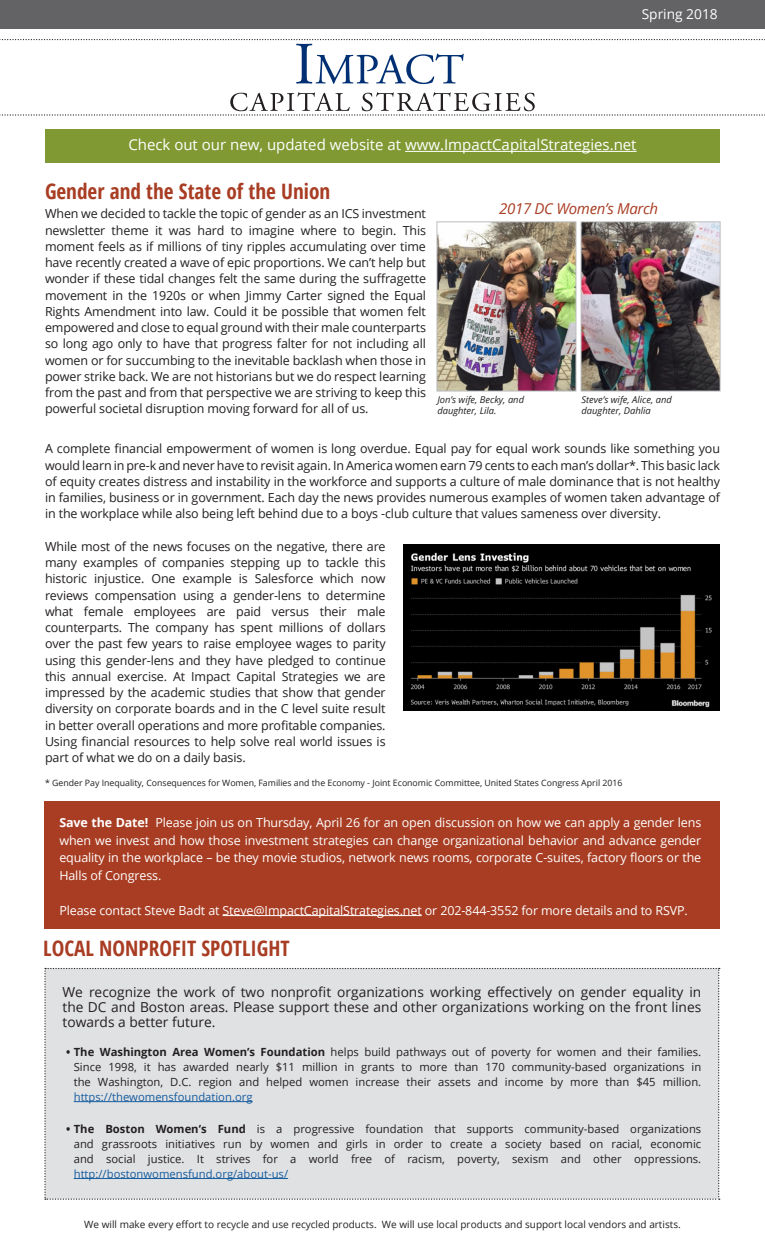
<style>
.page{position:relative;width:765px;height:1260px;background:#fff}
.page>*{position:absolute;margin:0;border:0;box-sizing:border-box;transform-origin:0 0}
.t1{font:700 condensed 21.25px "Open Sans";color:#a83d23}
.t2{font:15px "Open Sans";color:#fff}
.t3{font:italic 15px "Open Sans";letter-spacing:-.02em;color:#a83d23}
.t4{font:13.75px/15px "Open Sans";color:#231f20;text-align:justify}
.t5{font:13.75px "Open Sans";color:#fff}
.t6{font:12.5px/16.2px "Open Sans";letter-spacing:-.01em;color:#231f20;text-align:justify}
.t7{font:12.5px/17.5px "Open Sans";letter-spacing:-.01em;color:#fff;text-align:justify}
.t8{font:11.25px/15px "Open Sans";color:#231f20;text-align:justify}
.t9{font:10px "Open Sans";color:#231f20}
.t10{font:italic 9.38px/11.2px "Open Sans";color:#231f20}
.t11{font:8.75px "Open Sans";color:#231f20}
.s1{font-weight:700}
.s2{color:#175d9e}
</style>
<div class="page">
<div style="left:44px;top:968px;width:676px;height:232px;background:#e0e1e3"></div>
<div style="left:44px;top:802px;width:676px;height:127px;background:#a83d23"></div>
<hr style="left:223px;top:915px;width:199px;height:1px;background:#fff">
<hr style="left:74px;top:1101px;width:179px;height:1px;background:#175d9e">
<hr style="left:74px;top:1178px;width:214px;height:1px;background:#175d9e">
<div style="left:0;top:0;width:765px;height:29px;background:#636366"></div>
<svg style="left:0;top:39px;width:765px;height:45px"></svg>
<svg style="left:0;top:92px;width:765px;height:24px"></svg>
<img style="left:404px;top:545px;width:315px;height:166px">
<img style="left:436px;top:221px;width:285px;height:171px">
<div style="left:45px;top:129px;width:675px;height:34px;background:#809933"></div>
<hr style="left:405px;top:151px;width:232px;height:1px;background:#fff">
<p class="t5" style="left:642px;top:5px;width:78px">Spring 2018</p>
<p class="t2" style="left:128px;top:135px;width:510px">Check out our new, updated website at www.ImpactCapitalStrategies.net</p>
<p class="t1" style="left:45px;top:176px;width:287px">Gender and the State of the Union</p>
<p class="t6" style="left:45px;top:205px;width:383px">When we decided to tackle the topic of gender as an ICS investment newsletter theme it was hard to imagine where to begin. This moment feels as if millions of tiny ripples accumulating over time have recently created a wave of epic proportions. We can’t help but wonder if these tidal changes felt the same during the suffragette movement in the 1920s or when Jimmy Carter signed the Equal Rights Amendment into law. Could it be possible that women felt empowered and close to equal ground with their male counterparts so long ago only to have that progress falter for not including all women or for succumbing to the inevitable backlash when those in power strike back. We are not historians but we do respect learning from the past and from that perspective we are striving to keep this powerful societal disruption moving forward for all of us.</p>
<p class="t3" style="left:499px;top:198px;width:161px">2017 DC Women’s March</p>
<p class="t10" style="left:437px;top:394px;width:88px">Jon’s wife, Becky, and daughter, Lila.</p>
<p class="t10" style="left:582px;top:394px;width:92px">Steve’s wife, Alice, and daughter, Dahlia</p>
<p class="t6" style="left:45px;top:440px;width:677px">A complete financial empowerment of women is long overdue. Equal pay for equal work sounds like something you would learn in pre-k and never have to revisit again. In America women earn 79 cents to each man’s dollar*. This basic lack of equity creates distress and instability in the workforce and supports a culture of male dominance that is not healthy in families, business or in government. Each day the news provides numerous examples of women taken advantage of in the workplace while also being left behind due to a boys -club culture that values sameness over diversity.</p>
<p class="t6" style="left:45px;top:538px;width:342px">While most of the news focuses on the negative, there are many examples of companies stepping up to tackle this historic injustice. One example is Salesforce which now reviews compensation using a gender-lens to determine what female employees are paid versus their male counterparts. The company has spent millions of dollars over the past few years to raise employee wages to parity using this gender-lens and they have pledged to continue this annual exercise. At Impact Capital Strategies we are impressed by the academic studies that show that gender diversity on corporate boards and in the C level suite result in better overall operations and more profitable companies.<br>Using financial resources to help solve real world issues is part of what we do on a daily basis.</p>
<p class="t11" style="left:45px;top:777px;width:579px">* Gender Pay Inequality, Consequences for Women, Families and the Economy - Joint Economic Committee, United States Congress April 2016</p>
<p class="t7" style="left:59px;top:814px;width:643px"><span class="s1">Save the Date!</span> Please join us on Thursday, April 26 for an open discussion on how we can apply a gender lens when we invest and how those investment strategies can change organizational behavior and advance gender equality in the workplace – be they movie studios, network news rooms, corporate C-suites, factory floors or the Halls of Congress.</p>
<p class="t7" style="left:59px;top:901px;width:630px">Please contact Steve Badt at Steve@ImpactCapitalStrategies.net or 202-844-3552 for more details and to RSVP.</p>
<p class="t1" style="left:43px;top:934px;width:248px">LOCAL NONPROFIT SPOTLIGHT</p>
<p class="t4" style="left:63px;top:984px;width:640px">We recognize the work of two nonprofit organizations working effectively on gender equality in the DC and Boston areas. Please support these and other organizations working on the front lines towards a better future.</p>
<p class="t8" style="left:74px;top:1044px;width:629px;text-indent:-8px"><span class="s1">• The Washington Area Women’s Foundation</span> helps build pathways out of poverty for women and their families.<br>Since 1998, it has awarded nearly $11 million in grants to more than 170 community-based organizations in the Washington, D.C. region and helped women increase their assets and income by more than $45 million. <span class="s2">https://thewomensfoundation.org</span></p>
<p class="t8" style="left:74px;top:1121px;width:629px;text-indent:-8px"><span class="s1">• The Boston Women’s Fund</span> is a progressive foundation that supports community-based organizations and grassroots initiatives run by women and girls in order to create a society based on racial, economic and social justice. It strives for a world free of racism, poverty, sexism and other oppressions. <span class="s2">http://bostonwomensfund.org/about-us/</span></p>
<p class="t9" style="left:84px;top:1218px;width:598px">We will make every effort to recycle and use recycled products. We will use local products and support local vendors and artists.</p>
</div>
